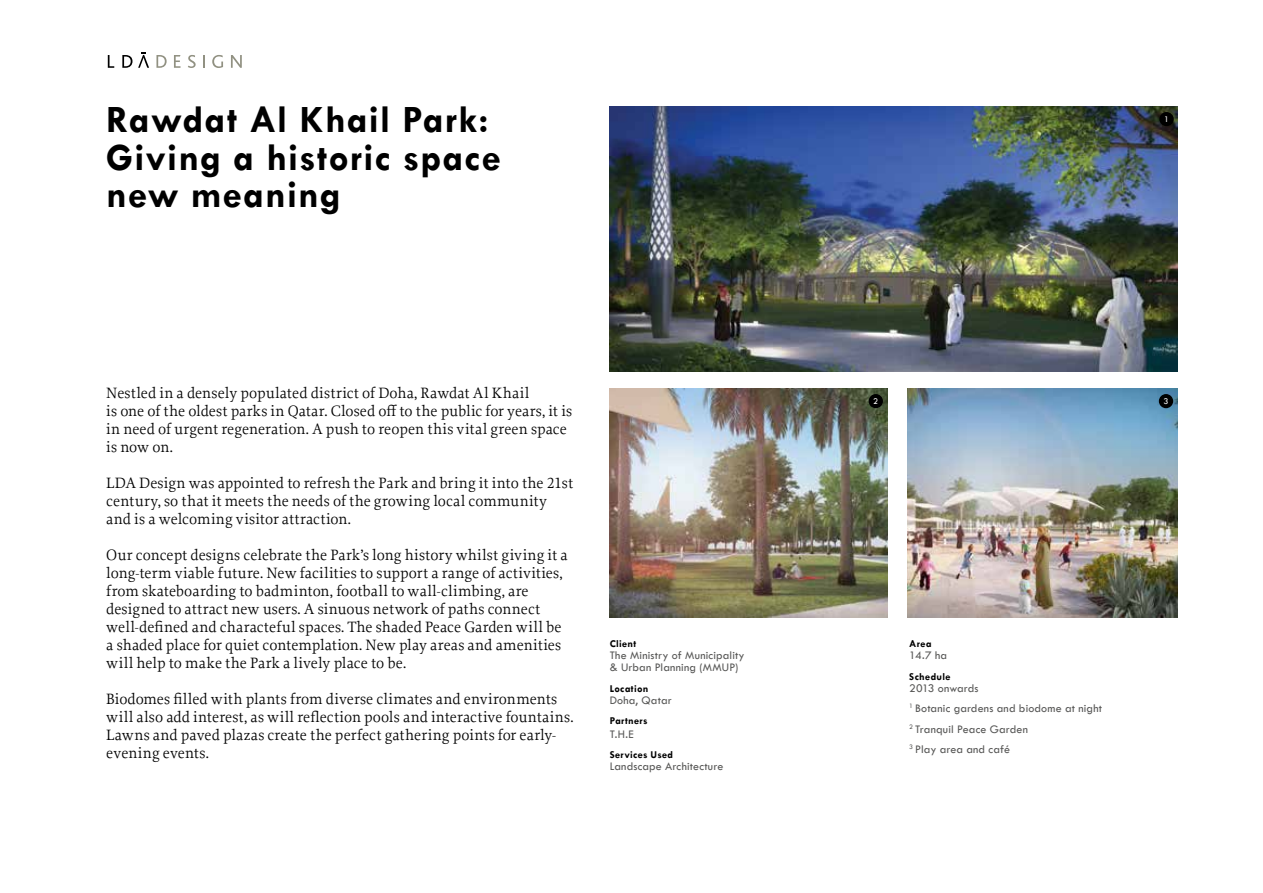
<style>
.page{position:relative;width:1263px;height:893px;background:#fff}
.page>*{position:absolute;margin:0;border:0;box-sizing:border-box;transform-origin:0 0}
.t1{font:700 39px/37.5px "Tw Cen";letter-spacing:.03em;color:#000}
.t2{font:15.75px/18px "Proforma";letter-spacing:.005em;color:#000}
.t3{font:12px/20.5px "Tw Cen";letter-spacing:.015em;color:#575756}
.t4{font:700 10.5px "Tw Cen";letter-spacing:.035em;color:#000}
.t5{font:9px "Tw Cen";color:#fff}
</style>
<div class="page">
<svg style="left:108px;top:55px;width:6px;height:13px"></svg>
<svg style="left:122px;top:55px;width:10px;height:13px"></svg>
<svg style="left:156px;top:55px;width:11px;height:13px"></svg>
<svg style="left:174px;top:55px;width:6px;height:13px"></svg>
<svg style="left:188px;top:55px;width:8px;height:13px"></svg>
<svg style="left:203px;top:55px;width:2px;height:13px"></svg>
<svg style="left:212px;top:55px;width:11px;height:13px"></svg>
<svg style="left:231px;top:55px;width:11px;height:13px"></svg>
<svg style="left:138px;top:52px;width:11px;height:16px"></svg>
<img style="left:610px;top:106px;width:568px;height:265px">
<div style="left:1159px;top:112px;width:15px;height:14px;background:#000;border-radius:50%"></div>
<img style="left:610px;top:389px;width:278px;height:228px">
<img style="left:908px;top:389px;width:270px;height:228px">
<div style="left:869px;top:394px;width:14px;height:14px;background:#000;border-radius:50%"></div>
<div style="left:1159px;top:394px;width:14px;height:14px;background:#000;border-radius:50%"></div>
<h1 class="t1" style="left:106px;top:100px;width:396px">Rawdat Al Khail Park:<br>Giving a historic space new meaning</h1>
<p class="t2" style="left:106px;top:383px;width:467px">Nestled in a densely populated district of Doha, Rawdat Al Khail<br>is one of the oldest parks in Qatar. Closed off to the public for years, it is in need of urgent regeneration. A push to reopen this vital green space is now on.</p>
<p class="t2" style="left:106px;top:473px;width:468px">LDA Design was appointed to refresh the Park and bring it into the 21st century, so that it meets the needs of the growing local community and is a welcoming visitor attraction.</p>
<p class="t2" style="left:106px;top:545px;width:463px">Our concept designs celebrate the Park’s long history whilst giving it a long-term viable future. New facilities to support a range of activities, from skateboarding to badminton, football to wall-climbing, are designed to attract new users. A sinuous network of paths connect well-defined and characteful spaces. The shaded Peace Garden will be a shaded place for quiet contemplation. New play areas and amenities will help to make the Park a lively place to be.</p>
<p class="t2" style="left:106px;top:689px;width:469px">Biodomes filled with plants from diverse climates and environments will also add interest, as will reflection pools and interactive fountains.<br>Lawns and paved plazas create the perfect gathering points for early&shy;evening events.</p>
<p class="t4" style="left:610px;top:638px;width:28px">Client</p>
<p class="t3" style="left:610px;top:649px;width:136px;line-height:12px">The Ministry of Municipality &amp; Urban Planning (MMUP)</p>
<p class="t4" style="left:610px;top:682px;width:40px">Location</p>
<p class="t3" style="left:610px;top:690px;width:64px">Doha, Qatar</p>
<p class="t4" style="left:610px;top:715px;width:39px">Partners</p>
<p class="t3" style="left:610px;top:724px;width:26px">T.H.E</p>
<p class="t4" style="left:610px;top:749px;width:65px">Services Used</p>
<p class="t3" style="left:610px;top:756px;width:115px">Landscape Architecture</p>
<p class="t5" style="left:1164px;top:113px;width:6px">1</p>
<p class="t5" style="left:873px;top:395px;width:6px">2</p>
<p class="t5" style="left:1163px;top:395px;width:6px">3</p>
<p class="t4" style="left:909px;top:638px;width:24px">Area</p>
<p class="t3" style="left:909px;top:645px;width:39px">14.7 ha</p>
<p class="t4" style="left:909px;top:670px;width:43px">Schedule</p>
<p class="t3" style="left:909px;top:678px;width:194px">2013 onwards<br><sup>1</sup> Botanic gardens and biodome at night<br><sup>2</sup> Tranquil Peace Garden<br><sup>3</sup> Play area and café</p>
</div>
